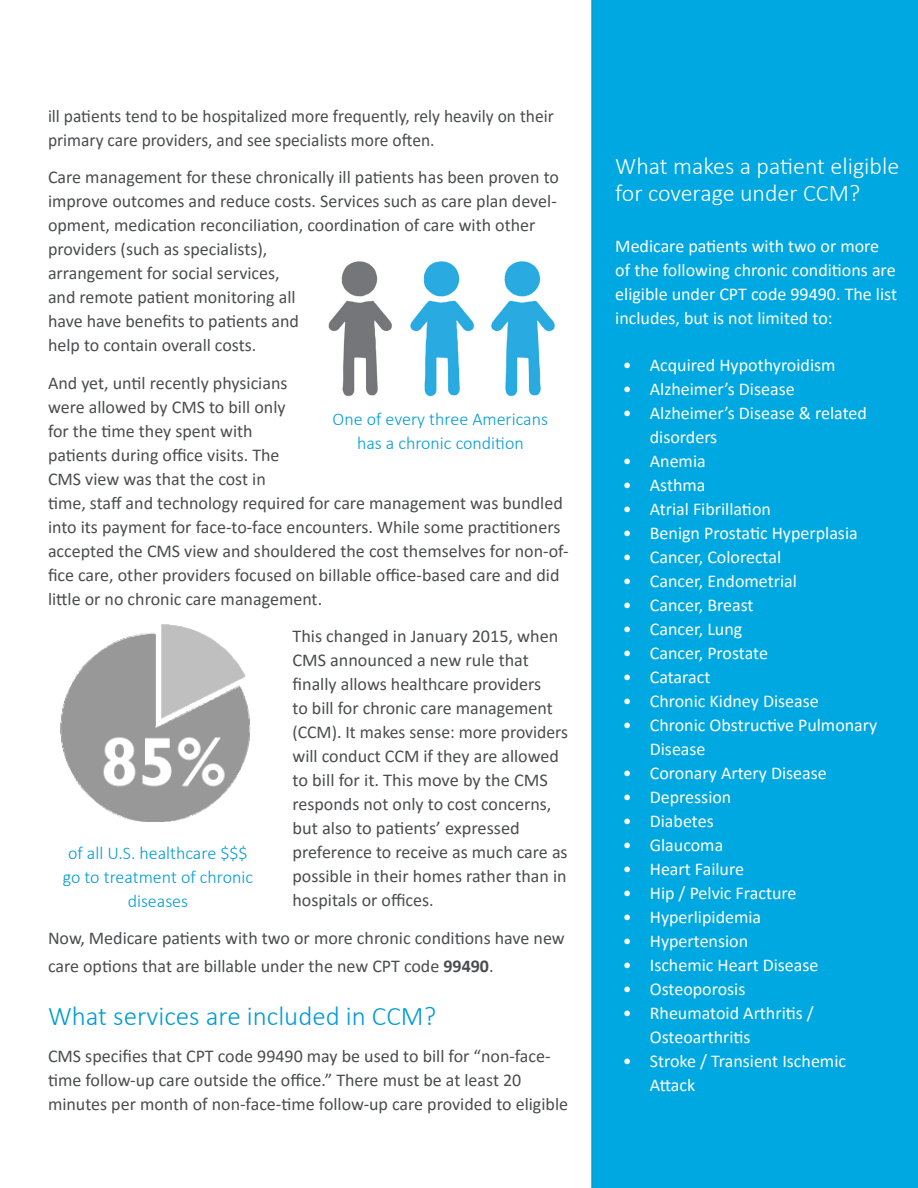
<style>
.page{position:relative;width:918px;height:1188px;background:#fff}
.page>*{position:absolute;margin:0;border:0;box-sizing:border-box;transform-origin:0 0}
.t1{font:300 27px "Calibri";color:#009bd4}
.t2{font:300 24px/27px "Calibri";color:#fff}
.t3{font:18.6px/22.4px "Arial";color:#2fa7e1;text-align:center}
.headline{font:18px/24px "Calibri";color:#4b4c4d}
.t4{font:18px/24px "Calibri";color:#fff}
.t5{font:300 18px/24px "Calibri";color:#009bd4;text-align:center}
.s1{font-weight:700}
</style>
<div class="page">
<div style="left:591px;top:0;width:327px;height:1188px;background:#00a8e2"></div>
<img style="left:60px;top:624px;width:191px;height:198px">
<img style="left:328px;top:261px;width:227px;height:136px">
<p class="headline" style="left:48px;top:103px;width:507px">ill patients tend to be hospitalized more frequently, rely heavily on their primary care providers, and see specialists more often.</p>
<p class="headline" style="left:48px;top:165px;width:513px">Care management for these chronically ill patients has been proven to improve outcomes and reduce costs. Services such as care plan devel&shy;opment, medication reconciliation, coordination of care with other</p>
<p class="headline" style="left:48px;top:237px;width:253px">providers (such as specialists), arrangement for social services, and remote patient monitoring all have have benefits to patients and help to contain overall costs.</p>
<p class="headline" style="left:48px;top:370px;width:241px;text-align:justify">And yet, until recently physicians were allowed by CMS to bill only for the time they spent with</p>
<p class="headline" style="left:48px;top:442px;width:233px">patients during office visits. The<br>CMS view was that the cost in</p>
<p class="headline" style="left:48px;top:490px;width:522px">time, staff and technology required for care management was bundled into its payment for face-to-face encounters. While some practitioners accepted the CMS view and shouldered the cost themselves for non-of&shy;fice care, other providers focused on billable office-based care and did little or no chronic care management.</p>
<p class="headline" style="left:292px;top:624px;width:277px">This changed in January 2015, when CMS announced a new rule that finally allows healthcare providers<br>to bill for chronic care management (CCM). It makes sense: more providers will conduct CCM if they are allowed to bill for it. This move by the CMS responds not only to cost concerns, but also to patients’ expressed preference to receive as much care as possible in their homes rather than in hospitals or offices.</p>
<p class="headline" style="left:48px;top:923px;width:518px;line-height:28.5px">Now, Medicare patients with two or more chronic conditions have new care options that are billable under the new CPT code <span class="s1">99490</span>.</p>
<p class="t1" style="left:48px;top:999px;width:390px">What services are included in CCM?</p>
<p class="headline" style="left:48px;top:1044px;width:522px">CMS specifies that CPT code 99490 may be used to bill for “non-face&shy;time follow-up care outside the office.” There must be at least 20 minutes per month of non-face-time follow-up care provided to eligible</p>
<p class="t5" style="left:333px;top:407px;width:217px">One of every three Americans has a chronic condition</p>
<p class="t3" style="left:25px;top:835px;width:245px">of all healthcare $$$ go to treatment of chronic diseases</p>
<p class="t5" style="left:63px;top:841px;width:192px">of all U.S. healthcare $$$ go to treatment of chronic diseases</p>
<p class="t2" style="left:615px;top:152px;width:285px">What makes a patient eligible for coverage under CCM?</p>
<p class="t4" style="left:615px;top:233px;width:283px">Medicare patients with two or more of the following chronic conditions are eligible under CPT code 99490. The list includes, but is not limited to:</p>
<p class="t4" style="left:623px;top:353px;width:214px">• Acquired Hypothyroidism</p>
<p class="t4" style="left:623px;top:377px;width:173px">• Alzheimer’s Disease</p>
<p class="t4" style="left:650px;top:401px;width:219px;text-indent:-27px">• Alzheimer’s Disease &amp; related disorders</p>
<p class="t4" style="left:623px;top:449px;width:84px">• Anemia</p>
<p class="t4" style="left:623px;top:473px;width:84px">• Asthma</p>
<p class="t4" style="left:623px;top:497px;width:150px">• Atrial Fibrillation</p>
<p class="t4" style="left:623px;top:521px;width:236px">• Benign Prostatic Hyperplasia</p>
<p class="t4" style="left:623px;top:545px;width:160px">• Cancer, Colorectal</p>
<p class="t4" style="left:623px;top:569px;width:176px">• Cancer, Endometrial</p>
<p class="t4" style="left:623px;top:593px;width:132px">• Cancer, Breast</p>
<p class="t4" style="left:623px;top:617px;width:121px">• Cancer, Lung</p>
<p class="t4" style="left:623px;top:641px;width:147px">• Cancer, Prostate</p>
<p class="t4" style="left:623px;top:665px;width:89px">• Cataract</p>
<p class="t4" style="left:623px;top:689px;width:198px">• Chronic Kidney Disease</p>
<p class="t4" style="left:650px;top:713px;width:229px;text-indent:-27px">• Chronic Obstructive Pulmonary<br>Disease</p>
<p class="t4" style="left:623px;top:761px;width:206px">• Coronary Artery Disease</p>
<p class="t4" style="left:623px;top:785px;width:110px">• Depression</p>
<p class="t4" style="left:623px;top:809px;width:92px">• Diabetes</p>
<p class="t4" style="left:623px;top:833px;width:102px">• Glaucoma</p>
<p class="t4" style="left:623px;top:857px;width:123px">• Heart Failure</p>
<p class="t4" style="left:623px;top:881px;width:175px">• Hip / Pelvic Fracture</p>
<p class="t4" style="left:623px;top:905px;width:140px">• Hyperlipidemia</p>
<p class="t4" style="left:623px;top:929px;width:127px">• Hypertension</p>
<p class="t4" style="left:623px;top:953px;width:197px">• Ischemic Heart Disease</p>
<p class="t4" style="left:623px;top:977px;width:124px">• Osteoporosis</p>
<p class="t4" style="left:650px;top:1001px;width:166px;text-indent:-27px">• Rheumatoid Arthritis /<br>Osteoarthritis</p>
<p class="t4" style="left:650px;top:1049px;width:198px;text-indent:-27px">• Stroke / Transient Ischemic<br>Attack</p>
</div>
